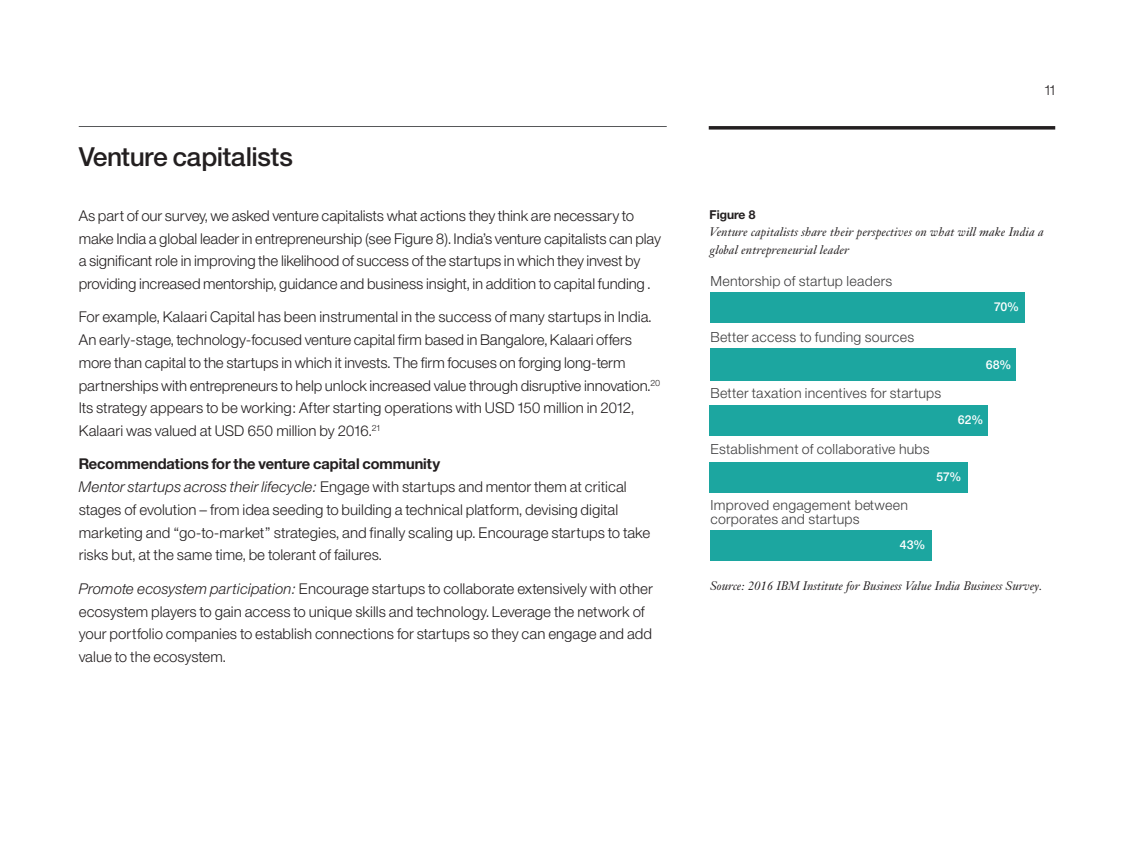
<style>
.page{position:relative;width:1134px;height:851px;background:#fff}
.page>*{position:absolute;margin:0;border:0;box-sizing:border-box;transform-origin:0 0}
.Head_1__15_15{font:26.25px "Helv Neue Mediumfor IBM";color:#231f20}
.Body_Light__8_5_13{font:14.88px/22.8px "Helv Neue Lightfor IBM";letter-spacing:-.01em;color:#231f20}
.Head_2__8_5_13{font:14.88px "Helv Neue Boldfor IBM";color:#231f20}
.t1{font:14px/14px "Helv Neue Lightfor IBM";letter-spacing:.015em;color:#3e3e3f}
.t2{font:14px "Helv Neue Lightfor IBM";color:#231f20}
.t3{font:italic 12.25px/17.5px "Janson Text LT Pro";letter-spacing:.01em;color:#231f20}
.t4{font:12.25px "Helv Neue Mediumfor IBM";letter-spacing:.015em;color:#fff}
.t5{font:12.25px "Helv Neue Boldfor IBM";color:#231f20}
.s1{font-family:"Helv Neue Light Italicfor IBM"}
</style>
<div class="page">
<div style="left:710px;top:530px;width:221px;height:31px;background:#1ca6a0"></div>
<div style="left:710px;top:462px;width:258px;height:30px;background:#1ca6a0"></div>
<div style="left:710px;top:405px;width:278px;height:31px;background:#1ca6a0"></div>
<div style="left:710px;top:348px;width:306px;height:32px;background:#1ca6a0"></div>
<div style="left:710px;top:292px;width:314px;height:31px;background:#1ca6a0"></div>
<svg style="left:709px;top:126px;width:346px;height:4px"></svg>
<hr style="left:79px;top:126px;width:588px;height:1px;background:#57585a">
<p class="Head_1__15_15" style="left:79px;top:141px;width:216px">Venture capitalists</p>
<p class="Body_Light__8_5_13" style="left:79px;top:204px;width:584px">As part of our survey, we asked venture capitalists what actions they think are necessary to make India a global leader in entrepreneurship (see Figure 8). India’s venture capitalists can play a significant role in improving the likelihood of success of the startups in which they invest by providing increased mentorship, guidance and business insight, in addition to capital funding .</p>
<p class="Body_Light__8_5_13" style="left:79px;top:305px;width:583px">For example, Kalaari Capital has been instrumental in the success of many startups in India.<br>An early-stage, technology-focused venture capital firm based in Bangalore, Kalaari offers more than capital to the startups in which it invests. The firm focuses on forging long-term partnerships with entrepreneurs to help unlock increased value through disruptive innovation.<sup>20<br></sup>Its strategy appears to be working: After starting operations with USD 150 million in 2012, Kalaari was valued at USD 650 million by 2016.<sup>21</sup></p>
<p class="Head_2__8_5_13" style="left:79px;top:454px;width:363px">Recommendations for the venture capital community</p>
<p class="Body_Light__8_5_13" style="left:79px;top:475px;width:573px"><span class="s1">Mentor startups across their lifecycle:</span> Engage with startups and mentor them at critical stages of evolution – from idea seeding to building a technical platform, devising digital marketing and “go-to-market” strategies, and finally scaling up. Encourage startups to take risks but, at the same time, be tolerant of failures.</p>
<p class="Body_Light__8_5_13" style="left:79px;top:576px;width:576px"><span class="s1">Promote ecosystem participation:</span> Encourage startups to collaborate extensively with other ecosystem players to gain access to unique skills and technology. Leverage the network of your portfolio companies to establish connections for startups so they can engage and add value to the ecosystem.</p>
<p class="t2" style="left:1044px;top:81px;width:12px">11</p>
<p class="t5" style="left:710px;top:207px;width:48px">Figure 8</p>
<p class="t3" style="left:710px;top:223px;width:336px">Venture capitalists share their perspectives on what will make India a global entrepreneurial leader</p>
<p class="t1" style="left:711px;top:274px;width:183px">Mentorship of startup leaders</p>
<p class="t1" style="left:711px;top:330px;width:205px">Better access to funding sources</p>
<p class="t1" style="left:711px;top:386px;width:232px">Better taxation incentives for startups</p>
<p class="t1" style="left:711px;top:442px;width:221px">Establishment of collaborative hubs</p>
<p class="t4" style="left:995px;top:299px;width:26px">70%</p>
<p class="t4" style="left:986px;top:357px;width:27px">68%</p>
<p class="t4" style="left:958px;top:412px;width:27px">62%</p>
<p class="t1" style="left:711px;top:498px;width:199px">Improved engagement between corporates and startups</p>
<p class="t4" style="left:900px;top:537px;width:27px">43%</p>
<p class="t4" style="left:937px;top:469px;width:26px">57%</p>
<p class="t3" style="left:710px;top:576px;width:334px">Source: 2016 IBM Institute for Business Value India Business Survey.</p>
</div>
